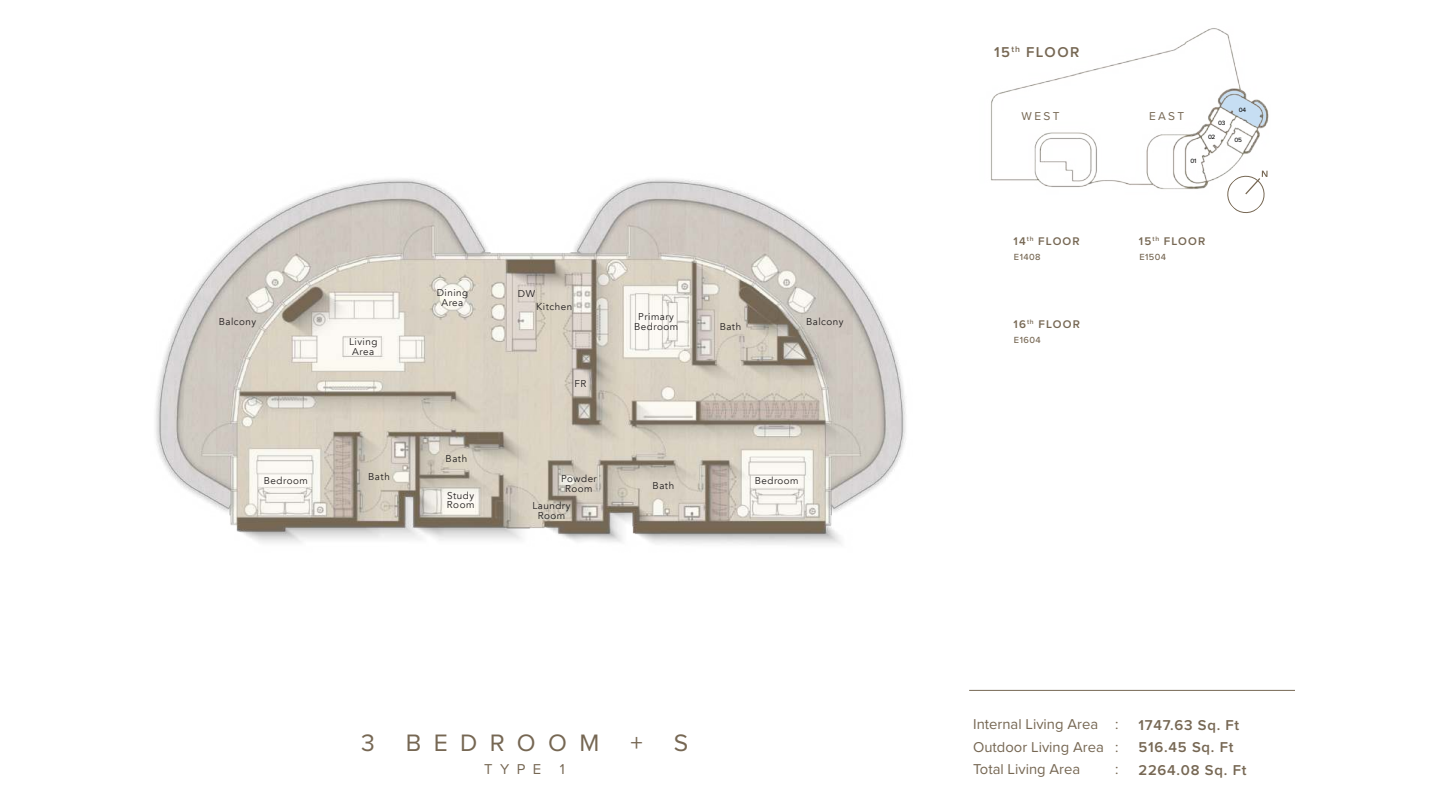
<style>
.page{position:relative;width:1440px;height:810px;background:#fff}
.page>*{position:absolute;margin:0;border:0;box-sizing:border-box;transform-origin:0 0}
.t1{font:24.67px "Proxima Nova";letter-spacing:.5em;color:#766753}
.t2{font:14.77px/22.6px "Proxima Nova";color:#766753;text-align:justify}
.t3{font:600 14.77px/22.6px "Proxima Nova";letter-spacing:.05em;color:#766753}
.t4{font:11.85px "Proxima Nova";letter-spacing:.195em;color:#766753}
.t5{font:600 11.55px "Proxima Nova";letter-spacing:.1em;color:#766753}
.t6{font:9.9px/9.9px "Avenir";letter-spacing:.05em;color:#221f1f;text-align:center}
.t7{font:500 9.23px "Proxima Nova";letter-spacing:.05em;color:#766753}
.t8{font:500 6.38px "Proxima Nova";letter-spacing:-.05em;color:#111}
</style>
<div class="page">
<img style="left:991px;top:28px;width:278px;height:161px">
<img style="left:155px;top:178px;width:751px;height:367px">
<hr style="left:969px;top:690px;width:326px;height:1px;background:#766753">
<svg style="left:1226px;top:171px;width:42px;height:43px"></svg>
<p class="t6" style="left:437px;top:289px;width:33px">Dining<br>Area</p>
<p class="t6" style="left:518px;top:289px;width:19px">DW</p>
<p class="t6" style="left:536px;top:303px;width:38px">Kitchen</p>
<p class="t6" style="left:634px;top:313px;width:45px">Primary<br>Bedroom</p>
<p class="t6" style="left:219px;top:317px;width:39px">Balcony</p>
<p class="t6" style="left:806px;top:317px;width:39px">Balcony</p>
<p class="t6" style="left:349px;top:338px;width:30px">Living<br>Area</p>
<p class="t6" style="left:720px;top:323px;width:23px">Bath</p>
<p class="t6" style="left:446px;top:454px;width:23px">Bath</p>
<p class="t6" style="left:574px;top:379px;width:13px">FR</p>
<p class="t6" style="left:368px;top:472px;width:23px">Bath</p>
<p class="t6" style="left:561px;top:474px;width:37px">Powder<br>Room</p>
<p class="t6" style="left:264px;top:477px;width:45px">Bedroom</p>
<p class="t6" style="left:755px;top:477px;width:45px">Bedroom</p>
<p class="t6" style="left:653px;top:481px;width:23px">Bath</p>
<p class="t6" style="left:447px;top:491px;width:29px;text-align:left">Study<br>Room</p>
<p class="t6" style="left:532px;top:501px;width:40px">Laundry<br>Room</p>
<h1 class="t1" style="left:361px;top:733px;width:15px">3</h1>
<h1 class="t1" style="left:406px;top:733px;width:195px">BEDROOM</h1>
<h1 class="t1" style="left:630px;top:733px;width:14px">+</h1>
<h1 class="t1" style="left:674px;top:733px;width:16px">S</h1>
<h2 class="t2" style="left:484px;top:759px;width:58px">TYPE</h2>
<h2 class="t2" style="left:560px;top:759px;width:7px">1</h2>
<h2 class="t3" style="left:994px;top:41px;width:87px">15<sup>th</sup> FLOOR</h2>
<p class="t4" style="left:1022px;top:111px;width:39px">WEST</p>
<p class="t5" style="left:1014px;top:236px;width:68px">14<sup>th</sup> FLOOR</p>
<p class="t7" style="left:1014px;top:253px;width:28px">E1408</p>
<p class="t5" style="left:1014px;top:319px;width:68px">16<sup>th</sup> FLOOR</p>
<p class="t7" style="left:1014px;top:336px;width:28px">E1604</p>
<p class="t4" style="left:1149px;top:111px;width:37px">EAST</p>
<p class="t8" style="left:1190px;top:158px;width:7px">01</p>
<p class="t8" style="left:1218px;top:120px;width:9px">03</p>
<p class="t8" style="left:1208px;top:134px;width:9px">02</p>
<p class="t8" style="left:1239px;top:107px;width:9px">04</p>
<p class="t8" style="left:1234px;top:138px;width:9px">05</p>
<p class="t5" style="left:1139px;top:236px;width:68px">15<sup>th</sup> FLOOR</p>
<p class="t7" style="left:1139px;top:253px;width:28px">E1504</p>
<h2 class="t2" style="left:973px;top:713px;width:147px">Internal Living Area :<br>Outdoor Living Area :<br>Total Living Area</h2>
<h2 class="t2" style="left:1115px;top:759px;width:5px">:</h2>
<h2 class="t3" style="left:1139px;top:714px;width:109px">1747.63 Sq. Ft<br>516.45 Sq. Ft<br>2264.08 Sq. Ft</h2>
</div>
